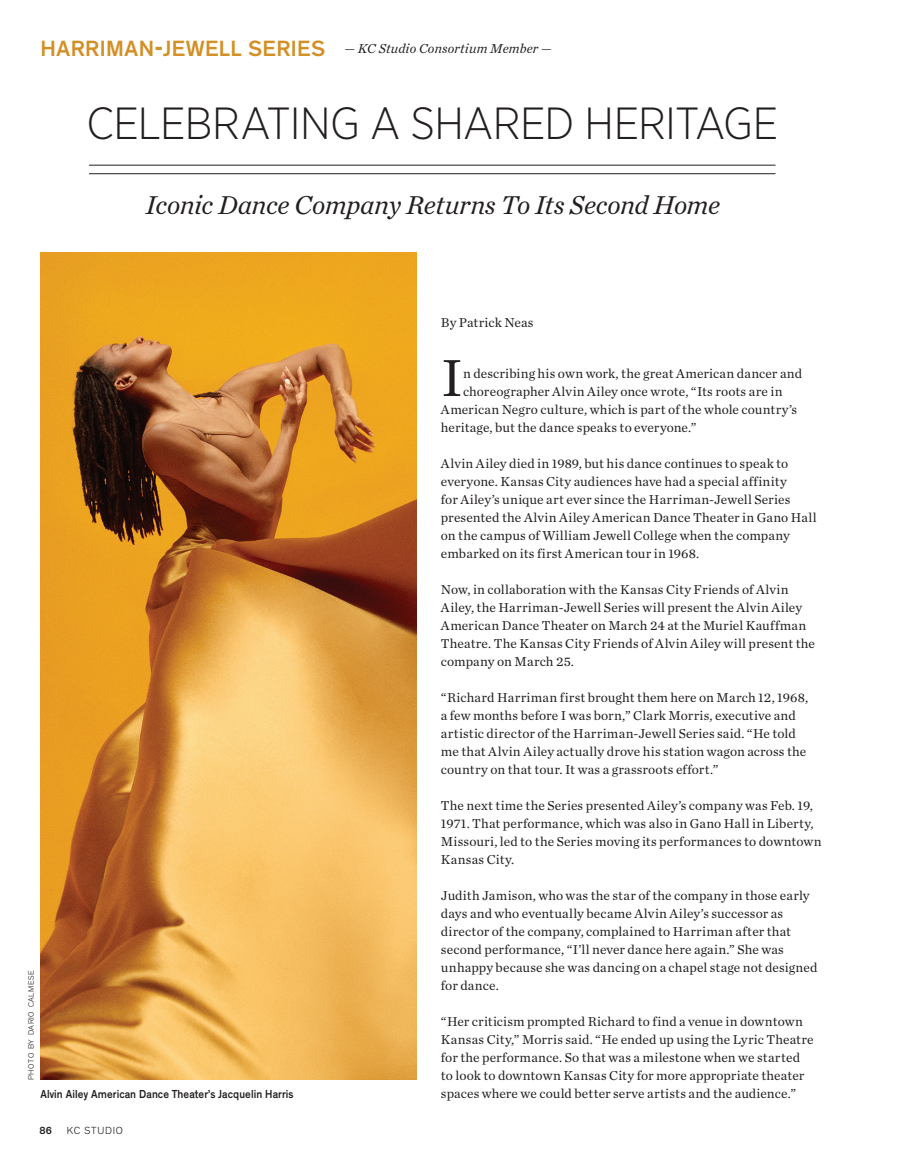
<style>
.page{position:relative;width:905px;height:1161px;background:#fff}
.page>*{position:absolute;margin:0;border:0;box-sizing:border-box;transform-origin:0 0}
.t1{font:54.45px "Chronicle Text G1";color:#231f20}
.t2{font:300 45px "Gotham Narrow";letter-spacing:-.015em;color:#231f20}
.t3{font:italic 27px "Chronicle Text G1";letter-spacing:-.01em;color:#231f20}
.t4{font:13.5px/18px "Chronicle Text G1";letter-spacing:.01em;color:#231f20}
.t5{font:italic 13.5px "Chronicle Text G1";letter-spacing:.01em;color:#231f20}
.t6{font:500 11.85px "Theinhardt";letter-spacing:.01em;color:#231f20;scale:.9 1}
.t7{font:300 10.5px "Theinhardt";letter-spacing:.07em;color:#231f20}
.t8{font:500 10.5px "Theinhardt";color:#231f20}
.t9{font:300 7.95px "Theinhardt";letter-spacing:.065em;color:#231f20}
.s1{font-family:"Theinhardt";font-weight:500;font-style:normal;font-size:22.5px;color:#d39026}
.s2{font-family:"Theinhardt";font-weight:700;font-style:normal;font-size:22.5px;color:#d39026}
</style>
<div class="page">
<hr style="left:89px;top:173px;width:686px;height:1px;background:#231f20">
<hr style="left:89px;top:165px;width:686px;height:1px;background:#231f20">
<img style="left:40px;top:253px;width:377px;height:827px">
<p class="t5" style="left:41px;top:38px;width:512px"><span class="s1">HARRIMAN</span><span class="s2">-</span><span class="s1">JEWELL SERIES</span> — KC Studio Consortium Member —</p>
<h2 class="t2" style="left:86px;top:96px;width:693px">CELEBRATING A SHARED HERITAGE</h2>
<h3 class="t3" style="left:146px;top:185px;width:576px">Iconic Dance Company Returns To Its Second Home</h3>
<p class="t9" style="left:27px;top:1080px;width:111px;rotate:-90deg">photo by dario calmese</p>
<p class="t6" style="left:40px;top:1087px;width:283px">Alvin Ailey American Dance Theater’s Jacquelin Harris</p>
<p class="t8" style="left:40px;top:1125px;width:14px">86</p>
<p class="t7" style="left:67px;top:1125px;width:58px">KC STUDIO</p>
<p class="t4" style="left:441px;top:313px;width:94px">By Patrick Neas</p>
<h1 class="t1" style="left:441px;top:337px;width:24px">I</h1>
<p class="t4" style="left:463px;top:364px;width:340px">n describing his own work, the great American dancer and</p>
<p class="t4" style="left:463px;top:382px;width:321px">choreographer Alvin Ailey once wrote, “Its roots are in</p>
<p class="t4" style="left:441px;top:400px;width:358px">American Negro culture, which is part of the whole country’s</p>
<p class="t4" style="left:441px;top:418px;width:257px">heritage, but the dance speaks to everyone.”</p>
<p class="t4" style="left:441px;top:454px;width:377px">Alvin Ailey died in 1989, but his dance continues to speak to everyone. Kansas City audiences have had a special affinity<br>for Ailey’s unique art ever since the Harriman-Jewell Series presented the Alvin Ailey American Dance Theater in Gano Hall on the campus of William Jewell College when the company embarked on its first American tour in 1968.</p>
<p class="t4" style="left:441px;top:580px;width:375px">Now, in collaboration with the Kansas City Friends of Alvin Ailey, the Harriman-Jewell Series will present the Alvin Ailey American Dance Theater on March 24 at the Muriel Kauffman Theatre. The Kansas City Friends of Alvin Ailey will present the company on March 25.</p>
<p class="t4" style="left:441px;top:688px;width:369px">“Richard Harriman first brought them here on March 12, 1968, a few months before I was born,” Clark Morris, executive and artistic director of the Harriman-Jewell Series said. “He told me that Alvin Ailey actually drove his station wagon across the country on that tour. It was a grassroots effort.”</p>
<p class="t4" style="left:441px;top:796px;width:382px">The next time the Series presented Ailey’s company was Feb. 19, 1971. That performance, which was also in Gano Hall in Liberty, Missouri, led to the Series moving its performances to downtown Kansas City.</p>
<p class="t4" style="left:441px;top:886px;width:378px">Judith Jamison, who was the star of the company in those early days and who eventually became Alvin Ailey’s successor as director of the company, complained to Harriman after that second performance, “I’ll never dance here again.” She was unhappy because she was dancing on a chapel stage not designed for dance.</p>
<p class="t4" style="left:441px;top:1012px;width:374px">“Her criticism prompted Richard to find a venue in downtown Kansas City,” Morris said. “He ended up using the Lyric Theatre for the performance. So that was a milestone when we started to look to downtown Kansas City for more appropriate theater spaces where we could better serve artists and the audience.”</p>
</div>
